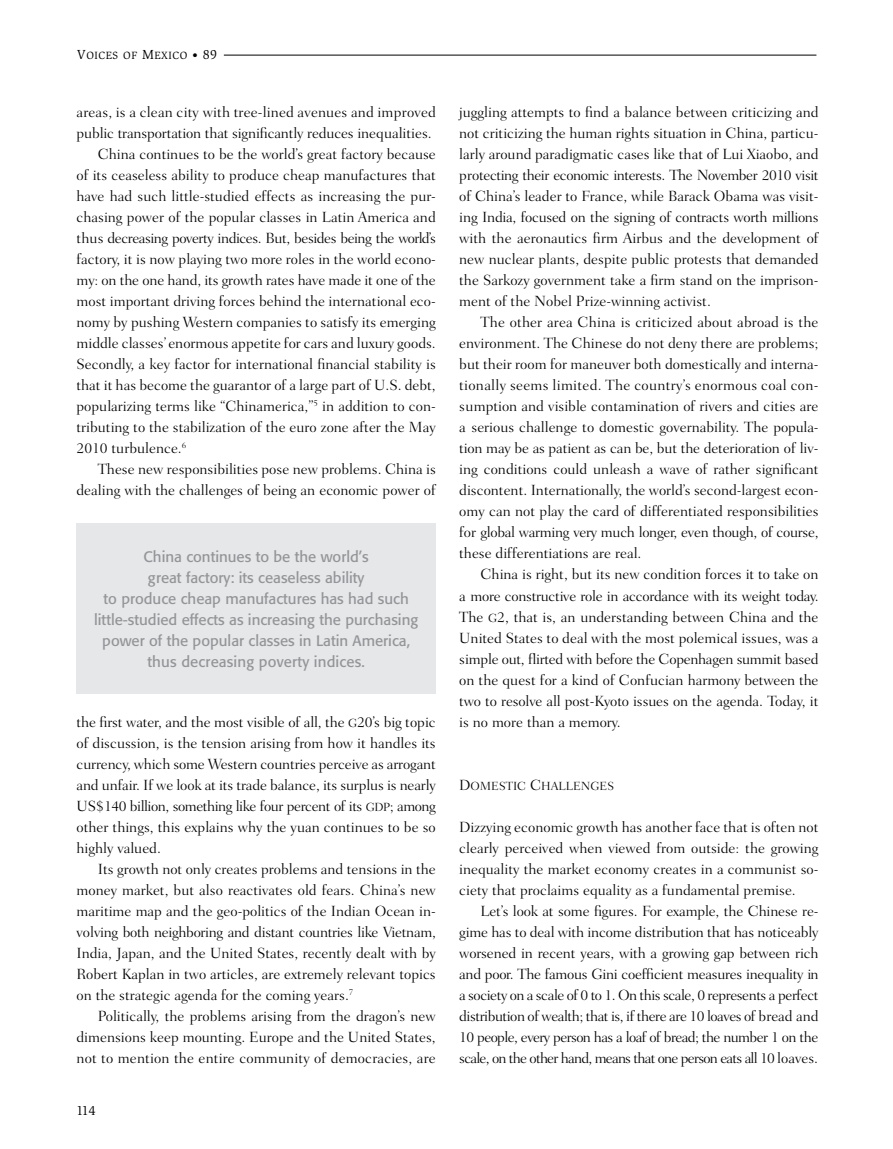
<style>
.page{position:relative;width:893px;height:1149px;background:#fff}
.page>*{position:absolute;margin:0;border:0;box-sizing:border-box;transform-origin:0 0}
.t1{font:300 15px "Fairfield LH";color:#000}
.t2{font:300 15px "Fairfield LH";letter-spacing:-.02em;color:#000}
.t3{font:300 15px "Fairfield LH";letter-spacing:-.03em;color:#000}
.t4{font:15px/21px "Formata";color:#939598;text-align:center}
.t5{font:300 15px "Fairfield LH";letter-spacing:-.05em;color:#000}
.t6{font:300 15px "Fairfield LH";letter-spacing:-.04em;color:#000}
.t7{font:300 15px "Fairfield LH";letter-spacing:.02em;color:#000}
.t8{font:13.5px "Slimbach";color:#000}
.t9{font:12px "Fairfield LH Light SC800";color:#000}
.t10{font:10.8px "Slimbach Book SC800";letter-spacing:.05em;color:#000}
.s1{font-size:13.5px}
.s2{font-size:10.5px}
.s3{font-family:"Fairfield LH Light SC800";font-weight:400;font-size:12px}
.s4{font-size:15px}
</style>
<div class="page">
<hr style="left:224px;top:55px;width:592px;height:1px;background:#000">
<div style="left:77px;top:523px;width:359px;height:170px;background:#e6e7e8"></div>
<p class="t10" style="left:77px;top:49px;width:142px"><span class="s1">V</span>OICES OF <span class="s1">M</span>EXICO <span class="s2">•</span> <span class="s1">89</span></p>
<p class="t1" style="left:77px;top:104px;width:361px">areas, is a clean city with tree-lined avenues and improved</p>
<p class="t1" style="left:77px;top:125px;width:357px">public transportation that significantly reduces inequalities.</p>
<p class="t1" style="left:98px;top:146px;width:340px">China continues to be the world’s great factory because</p>
<p class="t1" style="left:77px;top:167px;width:361px">of its ceaseless ability to produce cheap manufactures that</p>
<p class="t1" style="left:77px;top:188px;width:361px">have had such little-studied effects as increasing the pur-</p>
<p class="t1" style="left:77px;top:209px;width:361px">chasing power of the popular classes in Latin America and</p>
<p class="t3" style="left:77px;top:230px;width:361px">thus decreasing poverty indices. But, besides being the world’s</p>
<p class="t1" style="left:77px;top:251px;width:361px">factory, it is now playing two more roles in the world econo-</p>
<p class="t1" style="left:77px;top:272px;width:361px">my: on the one hand, its growth rates have made it one of the</p>
<p class="t1" style="left:77px;top:293px;width:359px">most important driving forces behind the international eco-</p>
<p class="t1" style="left:77px;top:314px;width:361px">nomy by pushing Western companies to satisfy its emerging</p>
<p class="t1" style="left:77px;top:335px;width:361px">middle classes’ enormous appetite for cars and luxury goods.</p>
<p class="t1" style="left:77px;top:356px;width:361px">Secondly, a key factor for international financial stability is</p>
<p class="t1" style="left:77px;top:377px;width:361px">that it has become the guarantor of a large part of U.S. debt,</p>
<p class="t1" style="left:77px;top:398px;width:361px">popularizing terms like “Chinamerica,”<sup>5</sup> in addition to con-</p>
<p class="t1" style="left:77px;top:419px;width:361px">tributing to the stabilization of the euro zone after the May</p>
<p class="t1" style="left:77px;top:440px;width:111px">2010 turbulence.<sup>6</sup></p>
<p class="t1" style="left:98px;top:461px;width:340px">These new responsibilities pose new problems. China is</p>
<p class="t1" style="left:77px;top:482px;width:361px">dealing with the challenges of being an economic power of</p>
<p class="t4" style="left:94px;top:546px;width:326px">China continues to be the world’s<br>great factory: its ceaseless ability<br>to produce cheap manufactures has had such little-studied effects as increasing the purchasing power of the popular classes in Latin America, thus decreasing poverty indices.</p>
<p class="t1" style="left:77px;top:713px;width:361px">the first water, and the most visible of all, the <span class="s3">G</span>20’s big topic</p>
<p class="t1" style="left:77px;top:734px;width:361px">of discussion, is the tension arising from how it handles its</p>
<p class="t1" style="left:77px;top:755px;width:361px">currency, which some Western countries perceive as arrogant</p>
<p class="t1" style="left:77px;top:776px;width:361px">and unfair. If we look at its trade balance, its surplus is nearly</p>
<p class="t3" style="left:77px;top:797px;width:361px">US$140 billion, something like four percent of its <span class="s3">GDP</span>; among</p>
<p class="t1" style="left:77px;top:818px;width:361px">other things, this explains why the yuan continues to be so</p>
<p class="t1" style="left:77px;top:839px;width:86px">highly valued.</p>
<p class="t1" style="left:98px;top:860px;width:339px">Its growth not only creates problems and tensions in the</p>
<p class="t1" style="left:77px;top:881px;width:361px">money market, but also reactivates old fears. China’s new</p>
<p class="t1" style="left:77px;top:902px;width:361px">maritime map and the geo-politics of the Indian Ocean in-</p>
<p class="t2" style="left:77px;top:923px;width:361px">volving both neighboring and distant countries like Vietnam,</p>
<p class="t1" style="left:77px;top:944px;width:361px">India, Japan, and the United States, recently dealt with by</p>
<p class="t1" style="left:77px;top:965px;width:361px">Robert Kaplan in two articles, are extremely relevant topics</p>
<p class="t1" style="left:77px;top:986px;width:278px">on the strategic agenda for the coming years.<sup>7</sup></p>
<p class="t1" style="left:98px;top:1007px;width:340px">Politically, the problems arising from the dragon’s new</p>
<p class="t1" style="left:77px;top:1028px;width:361px">dimensions keep mounting. Europe and the United States,</p>
<p class="t1" style="left:77px;top:1049px;width:361px">not to mention the entire community of democracies, are</p>
<p class="t8" style="left:77px;top:1102px;width:21px">114</p>
<p class="t1" style="left:459px;top:104px;width:361px">juggling attempts to find a balance between criticizing and</p>
<p class="t1" style="left:459px;top:125px;width:361px">not criticizing the human rights situation in China, particu-</p>
<p class="t1" style="left:459px;top:146px;width:361px">larly around paradigmatic cases like that of Lui Xiaobo, and</p>
<p class="t3" style="left:459px;top:167px;width:361px">protecting their economic interests. The November 2010 visit</p>
<p class="t1" style="left:459px;top:188px;width:361px">of China’s leader to France, while Barack Obama was visit-</p>
<p class="t2" style="left:459px;top:209px;width:361px">ing India, focused on the signing of contracts worth millions</p>
<p class="t1" style="left:459px;top:230px;width:361px">with the aeronautics firm Airbus and the development of</p>
<p class="t1" style="left:459px;top:251px;width:361px">new nuclear plants, despite public protests that demanded</p>
<p class="t1" style="left:459px;top:272px;width:361px">the Sarkozy government take a firm stand on the imprison-</p>
<p class="t1" style="left:459px;top:293px;width:253px">ment of the Nobel Prize-winning activist.</p>
<p class="t1" style="left:480px;top:314px;width:339px">The other area China is criticized about abroad is the</p>
<p class="t1" style="left:459px;top:335px;width:361px">environment. The Chinese do not deny there are problems;</p>
<p class="t1" style="left:459px;top:356px;width:361px">but their room for maneuver both domestically and interna-</p>
<p class="t7" style="left:459px;top:377px;width:361px">tionally seems limited. The country’s enormous coal con-</p>
<p class="t1" style="left:459px;top:398px;width:361px">sumption and visible contamination of rivers and cities are</p>
<p class="t1" style="left:459px;top:419px;width:361px">a serious challenge to domestic governability. The popula-</p>
<p class="t1" style="left:459px;top:440px;width:361px">tion may be as patient as can be, but the deterioration of liv-</p>
<p class="t1" style="left:459px;top:461px;width:361px">ing conditions could unleash a wave of rather significant</p>
<p class="t1" style="left:459px;top:482px;width:361px">discontent. Internationally, the world’s second-largest econ-</p>
<p class="t1" style="left:459px;top:503px;width:361px">omy can not play the card of differentiated responsibilities</p>
<p class="t2" style="left:459px;top:524px;width:361px">for global warming very much longer, even though, of course,</p>
<p class="t1" style="left:459px;top:545px;width:184px">these differentiations are real.</p>
<p class="t1" style="left:480px;top:566px;width:340px">China is right, but its new condition forces it to take on</p>
<p class="t2" style="left:459px;top:587px;width:361px">a more constructive role in accordance with its weight today.</p>
<p class="t1" style="left:459px;top:608px;width:361px">The <span class="s3">G</span>2, that is, an understanding between China and the</p>
<p class="t1" style="left:459px;top:629px;width:361px">United States to deal with the most polemical issues, was a</p>
<p class="t2" style="left:459px;top:650px;width:361px">simple out, flirted with before the Copenhagen summit based</p>
<p class="t1" style="left:459px;top:671px;width:361px">on the quest for a kind of Confucian harmony between the</p>
<p class="t1" style="left:459px;top:692px;width:361px">two to resolve all post-Kyoto issues on the agenda. Today, it</p>
<p class="t1" style="left:459px;top:713px;width:163px">is no more than a memory.</p>
<p class="t9" style="left:459px;top:778px;width:156px"><span class="s4">D</span>OMESTIC <span class="s4">C</span> HALLENGES</p>
<p class="t1" style="left:459px;top:818px;width:361px">Dizzying economic growth has another face that is often not</p>
<p class="t1" style="left:459px;top:839px;width:361px">clearly perceived when viewed from outside: the growing</p>
<p class="t1" style="left:459px;top:860px;width:361px">inequality the market economy creates in a communist so-</p>
<p class="t1" style="left:459px;top:881px;width:338px">ciety that proclaims equality as a fundamental premise.</p>
<p class="t1" style="left:480px;top:902px;width:339px">Let’s look at some figures. For example, the Chinese re-</p>
<p class="t1" style="left:459px;top:923px;width:361px">gime has to deal with income distribution that has noticeably</p>
<p class="t1" style="left:459px;top:944px;width:361px">worsened in recent years, with a growing gap between rich</p>
<p class="t2" style="left:459px;top:965px;width:361px">and poor. The famous Gini coefficient measures inequality in</p>
<p class="t3" style="left:459px;top:986px;width:361px">a society on a scale of 0 to 1. On this scale, 0 represents a perfect</p>
<p class="t3" style="left:459px;top:1007px;width:361px">distribution of wealth; that is, if there are 10 loaves of bread and</p>
<p class="t6" style="left:459px;top:1028px;width:361px">10 people, every person has a loaf of bread; the number 1 on the</p>
<p class="t5" style="left:459px;top:1049px;width:360px">scale, on the other hand, means that one person eats all 10 loaves.</p>
</div>
